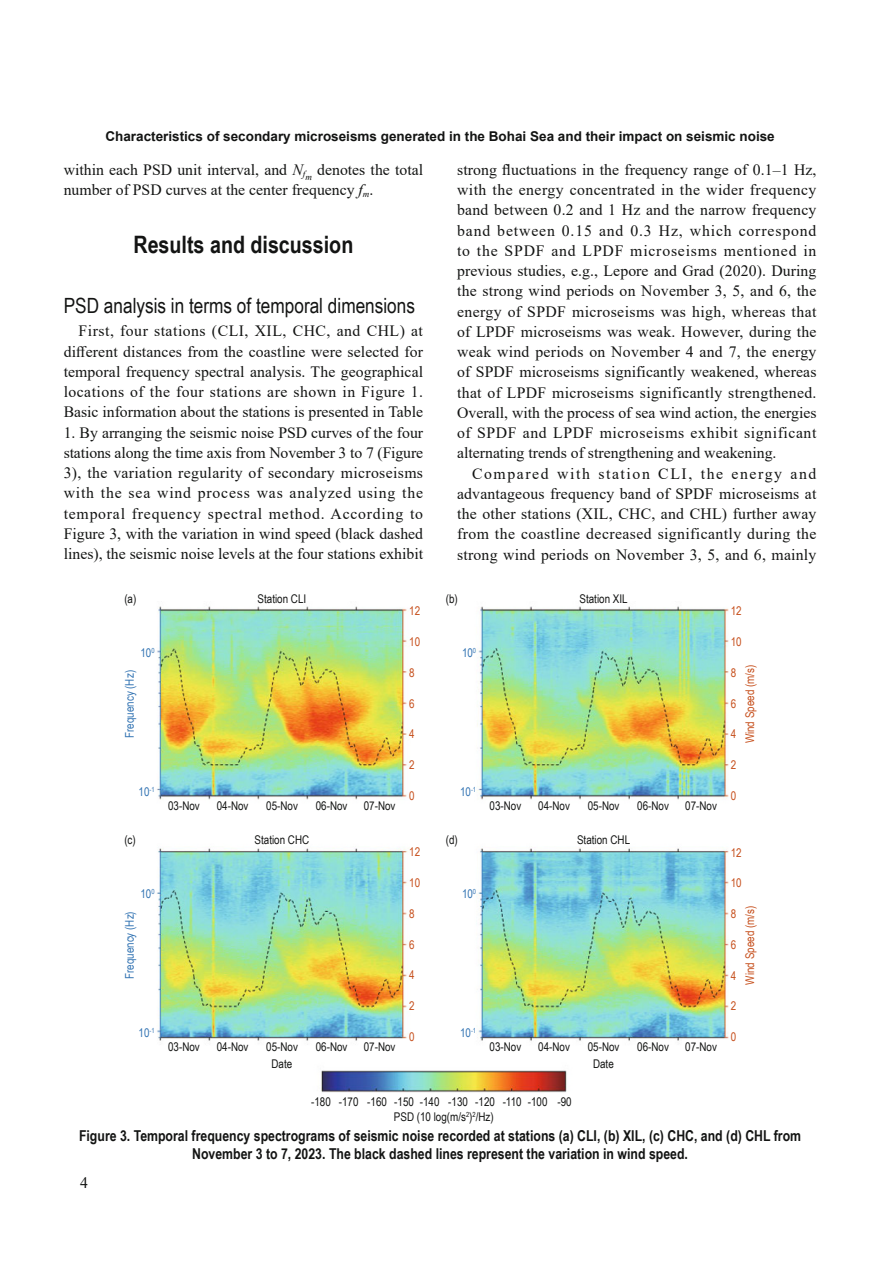
<style>
.page{position:relative;width:893px;height:1263px;background:#fff}
.page>*{position:absolute;margin:0;border:0;box-sizing:border-box;transform-origin:0 0}
.t1{font:700 24px "Arial Narrow";color:#131413}
.t2{font:21px "Arial Narrow";color:#131413}
.t3{font:15.75px/20.2px "Times New Roman";color:#131413;text-align:justify}
.t4{font:700 15px/18px "Arial Narrow";color:#131413;text-align:center}
.t5{font:700 13.5px "Arial";color:#131413}
.t6{font:12px "Arial Narrow";color:#131413}
.t7{font:12px "Arial Narrow";color:#c64f1c}
.t8{font:12px "Arial Narrow";color:#3374b3}
.s1{font-style:italic}
</style>
<div class="page">
<img style="left:157px;top:606px;width:572px;height:487px">
<p class="t5" style="left:105px;top:128px;width:671px">Characteristics of secondary microseisms generated in the Bohai Sea and their impact on seismic noise</p>
<p class="t3" style="left:64px;top:159px;width:361px">within each PSD unit interval, and <span class="s1">N</span><sub>fm</sub> denotes the total number of PSD curves at the center frequency <span class="s1">f</span><sub>m</sub>.</p>
<h1 class="t1" style="left:133px;top:230px;width:221px">Results and discussion</h1>
<p class="t3" style="left:457px;top:159px;width:361px">strong fluctuations in the frequency range of 0.1–1 Hz, with the energy concentrated in the wider frequency band between 0.2 and 1 Hz and the narrow frequency band between 0.15 and 0.3 Hz, which correspond to the SPDF and LPDF microseisms mentioned in previous studies, e.g., Lepore and Grad (2020). During the strong wind periods on November 3, 5, and 6, the energy of SPDF microseisms was high, whereas that of LPDF microseisms was weak. However, during the weak wind periods on November 4 and 7, the energy of SPDF microseisms significantly weakened, whereas that of LPDF microseisms significantly strengthened.<br>Overall, with the process of sea wind action, the energies of SPDF and LPDF microseisms exhibit significant alternating trends of strengthening and weakening.</p>
<p class="t3" style="left:457px;top:463px;width:361px;text-indent:15px">Compared with station CLI, the energy and advantageous frequency band of SPDF microseisms at the other stations (XIL, CHC, and CHL) further away from the coastline decreased significantly during the strong wind periods on November 3, 5, and 6, mainly</p>
<h2 class="t2" style="left:64px;top:293px;width:353px">PSD analysis in terms of temporal dimensions</h2>
<p class="t3" style="left:64px;top:321px;width:361px;text-indent:15px">First, four stations (CLI, XIL, CHC, and CHL) at different distances from the coastline were selected for temporal frequency spectral analysis. The geographical locations of the four stations are shown in Figure 1.<br>Basic information about the stations is presented in Table</p>
<p class="t3" style="left:64px;top:422px;width:361px">1. By arranging the seismic noise PSD curves of the four stations along the time axis from November 3 to 7 (Figure 3), the variation regularity of secondary microseisms with the sea wind process was analyzed using the temporal frequency spectral method. According to Figure 3, with the variation in wind speed (black dashed lines), the seismic noise levels at the four stations exhibit</p>
<p class="t6" style="left:124px;top:592px;width:14px">(a)</p>
<p class="t8" style="left:140px;top:646px;width:16px">10<sup>0</sup></p>
<p class="t8" style="left:123px;top:738px;width:69px;rotate:-90deg">Frequency (Hz)</p>
<p class="t8" style="left:139px;top:785px;width:18px">10<sup>-1</sup></p>
<p class="t6" style="left:258px;top:592px;width:50px">Station CLI</p>
<p class="t6" style="left:168px;top:799px;width:33px">03-Nov</p>
<p class="t6" style="left:217px;top:799px;width:33px">04-Nov</p>
<p class="t6" style="left:266px;top:799px;width:33px">05-Nov</p>
<p class="t6" style="left:316px;top:799px;width:33px">06-Nov</p>
<p class="t6" style="left:364px;top:799px;width:33px">07-Nov</p>
<p class="t7" style="left:409px;top:604px;width:12px">12</p>
<p class="t7" style="left:409px;top:635px;width:12px">10</p>
<p class="t7" style="left:409px;top:666px;width:7px">8</p>
<p class="t7" style="left:409px;top:696px;width:7px">6</p>
<p class="t7" style="left:409px;top:727px;width:7px">4</p>
<p class="t7" style="left:409px;top:758px;width:7px">2</p>
<p class="t7" style="left:409px;top:789px;width:7px">0</p>
<p class="t6" style="left:446px;top:592px;width:14px">(b)</p>
<p class="t8" style="left:462px;top:646px;width:16px">10<sup>0</sup></p>
<p class="t8" style="left:460px;top:785px;width:18px">10<sup>-1</sup></p>
<p class="t6" style="left:579px;top:592px;width:50px">Station XIL</p>
<p class="t6" style="left:490px;top:799px;width:33px">03-Nov</p>
<p class="t6" style="left:538px;top:799px;width:33px">04-Nov</p>
<p class="t6" style="left:588px;top:799px;width:33px">05-Nov</p>
<p class="t6" style="left:637px;top:799px;width:33px">06-Nov</p>
<p class="t6" style="left:685px;top:799px;width:33px">07-Nov</p>
<p class="t7" style="left:731px;top:604px;width:12px">12</p>
<p class="t7" style="left:731px;top:635px;width:12px">10</p>
<p class="t7" style="left:731px;top:666px;width:7px">8</p>
<p class="t7" style="left:731px;top:696px;width:7px">6</p>
<p class="t7" style="left:731px;top:727px;width:7px">4</p>
<p class="t7" style="left:731px;top:758px;width:7px">2</p>
<p class="t7" style="left:731px;top:789px;width:7px">0</p>
<p class="t7" style="left:743px;top:743px;width:80px;rotate:-90deg">Wind Speed (m/s)</p>
<p class="t6" style="left:124px;top:833px;width:13px">(c)</p>
<p class="t8" style="left:140px;top:887px;width:16px">10<sup>0</sup></p>
<p class="t8" style="left:123px;top:979px;width:69px;rotate:-90deg">Frequency (Hz)</p>
<p class="t8" style="left:139px;top:1026px;width:18px">10<sup>-1</sup></p>
<p class="t6" style="left:255px;top:833px;width:56px">Station CHC</p>
<p class="t6" style="left:168px;top:1040px;width:33px">03-Nov</p>
<p class="t6" style="left:217px;top:1040px;width:33px">04-Nov</p>
<p class="t6" style="left:266px;top:1040px;width:33px">05-Nov</p>
<p class="t6" style="left:316px;top:1040px;width:33px">06-Nov</p>
<p class="t6" style="left:364px;top:1040px;width:33px">07-Nov</p>
<p class="t7" style="left:409px;top:845px;width:12px">12</p>
<p class="t7" style="left:409px;top:876px;width:12px">10</p>
<p class="t7" style="left:409px;top:907px;width:7px">8</p>
<p class="t7" style="left:409px;top:938px;width:7px">6</p>
<p class="t7" style="left:409px;top:968px;width:7px">4</p>
<p class="t7" style="left:409px;top:999px;width:7px">2</p>
<p class="t7" style="left:409px;top:1030px;width:7px">0</p>
<p class="t6" style="left:446px;top:833px;width:14px">(d)</p>
<p class="t8" style="left:462px;top:887px;width:16px">10<sup>0</sup></p>
<p class="t8" style="left:460px;top:1026px;width:18px">10<sup>-1</sup></p>
<p class="t6" style="left:577px;top:833px;width:55px">Station CHL</p>
<p class="t6" style="left:490px;top:1040px;width:33px">03-Nov</p>
<p class="t6" style="left:538px;top:1040px;width:33px">04-Nov</p>
<p class="t6" style="left:588px;top:1040px;width:33px">05-Nov</p>
<p class="t6" style="left:637px;top:1040px;width:33px">06-Nov</p>
<p class="t6" style="left:685px;top:1040px;width:33px">07-Nov</p>
<p class="t7" style="left:731px;top:845px;width:12px">12</p>
<p class="t7" style="left:731px;top:876px;width:12px">10</p>
<p class="t7" style="left:731px;top:907px;width:7px">8</p>
<p class="t7" style="left:731px;top:938px;width:7px">6</p>
<p class="t7" style="left:731px;top:968px;width:7px">4</p>
<p class="t7" style="left:731px;top:999px;width:7px">2</p>
<p class="t7" style="left:731px;top:1030px;width:7px">0</p>
<p class="t7" style="left:743px;top:985px;width:80px;rotate:-90deg">Wind Speed (m/s)</p>
<p class="t6" style="left:271px;top:1056px;width:22px">Date</p>
<p class="t6" style="left:593px;top:1056px;width:22px">Date</p>
<p class="t6" style="left:311px;top:1095px;width:262px">-180 -170 -160 -150 -140 -130 -120 -110 -100 -90</p>
<p class="t6" style="left:394px;top:1110px;width:101px">PSD (10 log(m/s<sup>2</sup>)<sup>2</sup>/Hz)</p>
<p class="t4" style="left:79px;top:1126px;width:724px">Figure 3. Temporal frequency spectrograms of seismic noise recorded at stations (a) CLI, (b) XIL, (c) CHC, and (d) CHL from<br>November 3 to 7, 2023. The black dashed lines represent the variation in wind speed.</p>
<p class="t3" style="left:80px;top:1173px;width:9px">4</p>
</div>
